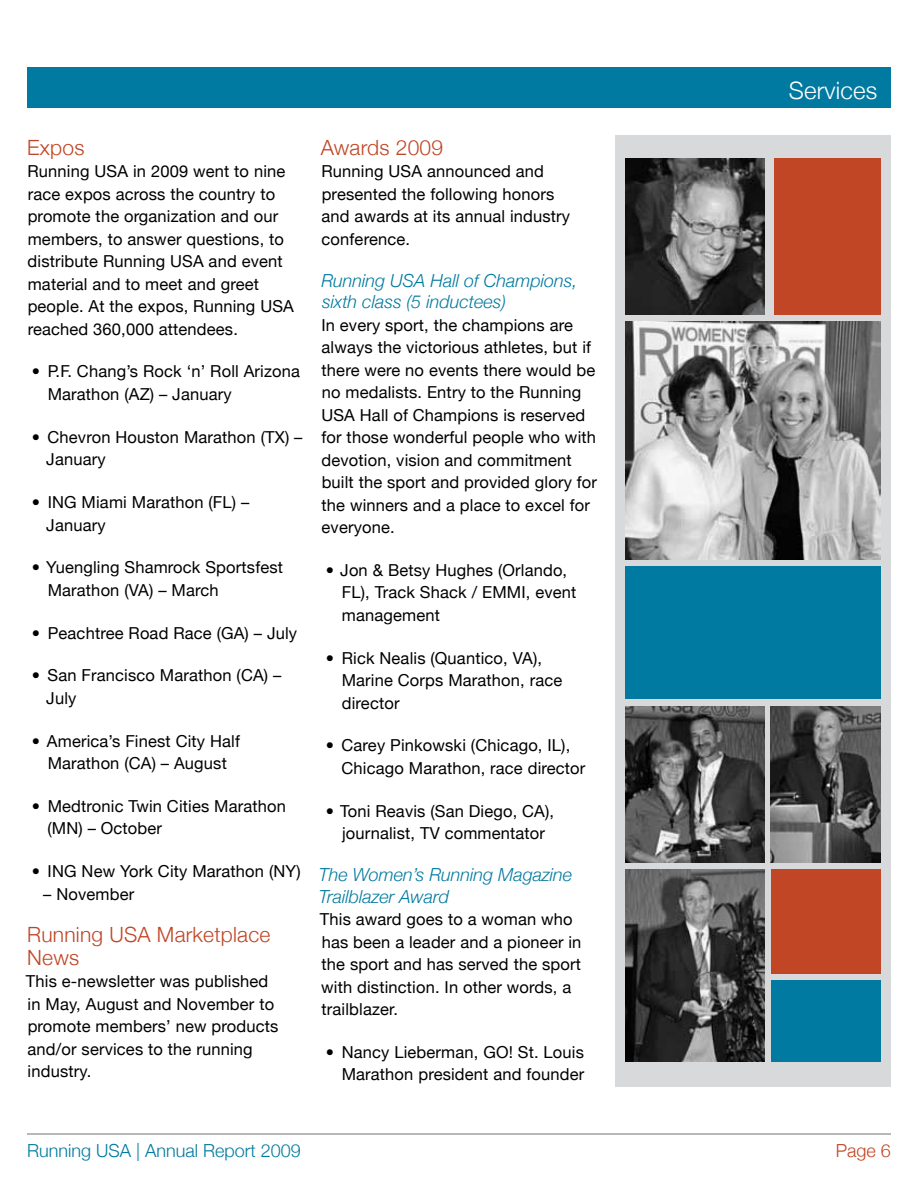
<style>
.page{position:relative;width:918px;height:1188px;background:#fff}
.page>*{position:absolute;margin:0;border:0;box-sizing:border-box;transform-origin:0 0}
.t1{font:300 24px "Helvetica Neue";letter-spacing:.01em;color:#fff}
.t2{font:300 21px/22.5px "Helvetica Neue";letter-spacing:.01em;color:#c04625}
.t3{font:italic 300 18px/21.6px "Helvetica Neue";color:#007aa0}
.t4{font:300 18px "Helvetica Neue";color:#007aa0}
.t5{font:300 18px "Helvetica Neue";color:#c04625}
.t6{font:16.5px/22.5px "Helvetica Neue";letter-spacing:.01em;color:#000}
</style>
<div class="page">
<div style="left:615px;top:135px;width:276px;height:952px;background:#d7d9da"></div>
<hr style="left:27px;top:1134px;width:864px;height:1px;background:#717174">
<div style="left:27px;top:68px;width:864px;height:40px;background:#007aa0"></div>
<img style="left:625px;top:322px;width:256px;height:238px">
<img style="left:771px;top:706px;width:110px;height:156px">
<img style="left:625px;top:159px;width:139px;height:156px">
<div style="left:774px;top:159px;width:107px;height:156px;background:#c04625"></div>
<div style="left:625px;top:567px;width:256px;height:132px;background:#007aa0"></div>
<img style="left:625px;top:706px;width:139px;height:156px">
<img style="left:625px;top:869px;width:139px;height:193px">
<div style="left:771px;top:869px;width:110px;height:105px;background:#c04625"></div>
<div style="left:771px;top:980px;width:110px;height:82px;background:#007aa0"></div>
<p class="t2" style="left:27px;top:136px;width:59px">Expos</p>
<p class="t6" style="left:28px;top:160px;width:268px">Running USA in 2009 went to nine race expos across the country to promote the organization and our members, to answer questions, to distribute Running USA and event material and to meet and greet people. At the expos, Running USA reached 360,000 attendees.</p>
<p class="t6" style="left:48px;top:360px;width:254px;text-indent:-16px">• P.F. Chang’s Rock ‘n’ Roll Arizona<br>Marathon (AZ) – January</p>
<p class="t6" style="left:46px;top:425px;width:258px;text-indent:-14px">• Chevron Houston Marathon (TX) –<br>January</p>
<p class="t6" style="left:46px;top:491px;width:205px;text-indent:-14px">• ING Miami Marathon (FL) –<br>January</p>
<p class="t6" style="left:48px;top:556px;width:237px;text-indent:-16px">• Yuengling Shamrock Sportsfest<br>Marathon (VA) – March</p>
<p class="t6" style="left:32px;top:621px;width:267px">• Peachtree Road Race (GA) – July</p>
<p class="t6" style="left:46px;top:664px;width:237px;text-indent:-14px">• San Francisco Marathon (CA) –<br>July</p>
<p class="t6" style="left:32px;top:729px;width:209px;text-align:center">• America’s Finest City Half<br>Marathon (CA) – August</p>
<p class="t6" style="left:47px;top:794px;width:240px;text-indent:-15px">• Medtronic Twin Cities Marathon (MN) – October</p>
<p class="t6" style="left:32px;top:860px;width:270px">• ING New York City Marathon (NY)</p>
<p class="t6" style="left:43px;top:882px;width:93px">– November</p>
<p class="t2" style="left:27px;top:923px;width:245px">Running USA Marketplace<br>News</p>
<p class="t6" style="left:26px;top:970px;width:254px">This e-newsletter was published in May, August and November to promote members’ new products and/or services to the running industry.</p>
<p class="t2" style="left:321px;top:136px;width:124px">Awards 2009</p>
<p class="t6" style="left:322px;top:160px;width:250px">Running USA announced and presented the following honors and awards at its annual industry conference.</p>
<p class="t3" style="left:321px;top:269px;width:258px">Running USA Hall of Champions, sixth class (5 inductees)</p>
<p class="t6" style="left:321px;top:313px;width:277px">In every sport, the champions are always the victorious athletes, but if there were no events there would be no medalists. Entry to the Running<br>USA Hall of Champions is reserved for those wonderful people who with devotion, vision and commitment built the sport and provided glory for the winners and a place to excel for everyone.</p>
<p class="t6" style="left:342px;top:559px;width:236px;text-indent:-16px">• Jon &amp; Betsy Hughes (Orlando,<br>FL), Track Shack / EMMI, event management</p>
<p class="t6" style="left:342px;top:646px;width:222px;text-indent:-16px">• Rick Nealis (Quantico, VA),<br>Marine Corps Marathon, race director</p>
<p class="t6" style="left:342px;top:734px;width:245px;text-indent:-16px">• Carey Pinkowski (Chicago, IL),<br>Chicago Marathon, race director</p>
<p class="t6" style="left:326px;top:799px;width:230px;text-align:center">• Toni Reavis (San Diego, CA), journalist, TV commentator</p>
<p class="t3" style="left:319px;top:864px;width:255px">The Women’s Running Magazine<br>Trailblazer Award</p>
<p class="t6" style="left:320px;top:908px;width:263px">This award goes to a woman who has been a leader and a pioneer in the sport and has served the sport with distinction. In other words, a trailblazer.</p>
<p class="t6" style="left:326px;top:1041px;width:260px;text-align:right">• Nancy Lieberman, GO! St. Louis<br>Marathon president and founder</p>
<h1 class="t1" style="left:789px;top:76px;width:90px">Services</h1>
<p class="t4" style="left:27px;top:1140px;width:275px">Running USA | Annual Report 2009</p>
<p class="t5" style="left:836px;top:1140px;width:57px">Page 6</p>
</div>
